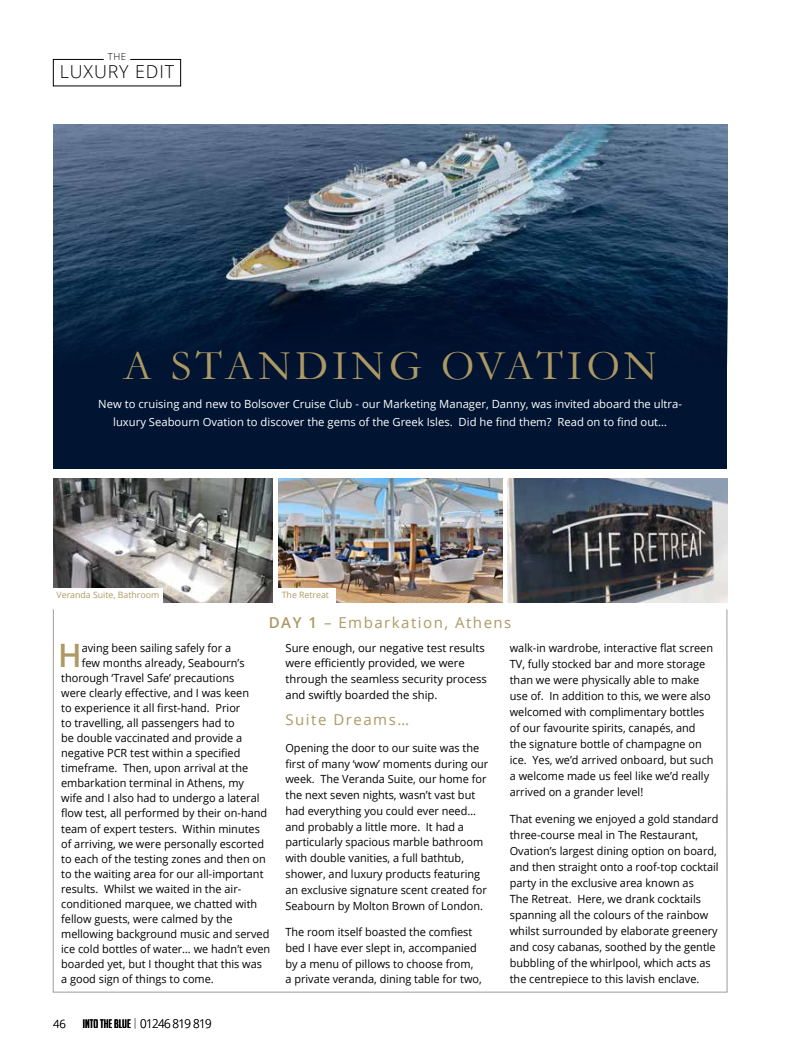
<style>
.page{position:relative;width:798px;height:1063px;background:#fff}
.page>*{position:absolute;margin:0;border:0;box-sizing:border-box;transform-origin:0 0}
.t1{font:42.62px "Garamond";letter-spacing:.1em;color:#ad9963}
.t2{font:600 32.25px "Open Sans";color:#ad9963}
.t3{font:300 17.88px "Open Sans";letter-spacing:.05em;color:#000}
.t4{font:15px "Open Sans";letter-spacing:.1em;color:#ad9963}
.t5{font:12px "Big Noodle Titling";color:#000}
.t6{font:11.25px/16px "Open Sans";color:#000}
.t7{font:11.25px/17.5px "Open Sans";color:#fff;text-align:center}
.t8{font:300 11.25px "Open Sans";color:#000}
.t9{font:300 9.62px "Open Sans";color:#000}
.t10{font:8.75px "Open Sans";color:#ad9963}
.s1{font-weight:600}
.s2{font-family:"Open Sans";font-weight:300}
</style>
<div class="page">
<div style="left:53px;top:124px;width:673px;height:345px;background:#011432"></div>
<img style="left:53px;top:124px;width:673px;height:222px">
<img style="left:53px;top:478px;width:219px;height:124px">
<img style="left:507px;top:478px;width:219px;height:124px">
<img style="left:278px;top:478px;width:224px;height:124px">
<div style="left:52px;top:588px;width:111px;height:15px;background:#fff"></div>
<div style="left:277px;top:588px;width:58px;height:15px;background:#fff"></div>
<svg style="left:53px;top:59px;width:128px;height:27px"></svg>
<p class="t9" style="left:108px;top:50px;width:20px">THE</p>
<h3 class="t3" style="left:60px;top:60px;width:116px">LUXURY EDIT</h3>
<h1 class="t1" style="left:123px;top:340px;width:535px">A STANDING OVATION</h1>
<p class="t7" style="left:98px;top:395px;width:585px">New to cruising and new to Bolsover Cruise Club - our Marketing Manager, Danny, was invited aboard the ultra&shy;luxury Seabourn Ovation to discover the gems of the Greek Isles. Did he find them? Read on to find out…</p>
<p class="t10" style="left:57px;top:589px;width:104px">Veranda Suite, Bathroom</p>
<p class="t10" style="left:282px;top:589px;width:49px">The Retreat</p>
<h3 class="t4" style="left:269px;top:612px;width:244px"><span class="s1">DAY 1</span> – Embarkation, Athens</h3>
<h2 class="t2" style="left:58px;top:633px;width:25px">H</h2>
<p class="t6" style="left:82px;top:639px;width:151px">aving been sailing safely for a</p>
<p class="t6" style="left:82px;top:654px;width:164px">few months already, Seabourn’s</p>
<p class="t6" style="left:61px;top:669px;width:174px">thorough ‘Travel Safe’ precautions</p>
<p class="t6" style="left:61px;top:684px;width:189px">were clearly effective, and I was keen</p>
<p class="t6" style="left:61px;top:700px;width:181px">to experience it all first-hand. Prior</p>
<p class="t6" style="left:61px;top:715px;width:175px">to travelling, all passengers had to</p>
<p class="t6" style="left:61px;top:730px;width:182px">be double vaccinated and provide a</p>
<p class="t6" style="left:61px;top:745px;width:181px">negative PCR test within a specified</p>
<p class="t6" style="left:61px;top:760px;width:188px">timeframe. Then, upon arrival at the</p>
<p class="t6" style="left:61px;top:775px;width:184px">embarkation terminal in Athens, my</p>
<p class="t6" style="left:61px;top:790px;width:200px">wife and I also had to undergo a lateral</p>
<p class="t6" style="left:61px;top:805px;width:207px">flow test, all performed by their on-hand</p>
<p class="t6" style="left:61px;top:820px;width:200px">team of expert testers. Within minutes</p>
<p class="t6" style="left:61px;top:835px;width:204px">of arriving, we were personally escorted</p>
<p class="t6" style="left:61px;top:850px;width:206px">to each of the testing zones and then on</p>
<p class="t6" style="left:61px;top:865px;width:204px">to the waiting area for our all-important</p>
<p class="t6" style="left:61px;top:880px;width:181px">results. Whilst we waited in the air-</p>
<p class="t6" style="left:61px;top:896px;width:197px">conditioned marquee, we chatted with</p>
<p class="t6" style="left:61px;top:911px;width:173px">fellow guests, were calmed by the</p>
<p class="t6" style="left:61px;top:926px;width:209px">mellowing background music and served</p>
<p class="t6" style="left:61px;top:941px;width:210px">ice cold bottles of water… we hadn’t even</p>
<p class="t6" style="left:61px;top:956px;width:202px">boarded yet, but I thought that this was</p>
<p class="t6" style="left:61px;top:971px;width:154px">a good sign of things to come.</p>
<p class="t8" style="left:53px;top:1016px;width:14px">46</p>
<p class="t5" style="left:83px;top:1017px;width:130px">INTO THE BLUE <span class="s2">01246 819 819</span></p>
<p class="t6" style="left:285px;top:639px;width:203px">Sure enough, our negative test results were efficiently provided, we were through the seamless security process and swiftly boarded the ship.</p>
<h3 class="t4" style="left:285px;top:710px;width:125px">Suite Dreams…</h3>
<p class="t6" style="left:285px;top:740px;width:204px">Opening the door to our suite was the first of many ‘wow’ moments during our week. The Veranda Suite, our home for the next seven nights, wasn’t vast but had everything you could ever need… and probably a little more. It had a particularly spacious marble bathroom with double vanities, a full bathtub, shower, and luxury products featuring an exclusive signature scent created for Seabourn by Molton Brown of London.</p>
<p class="t6" style="left:285px;top:924px;width:198px">The room itself boasted the comfiest bed I have ever slept in, accompanied by a menu of pillows to choose from, a private veranda, dining table for two,</p>
<p class="t6" style="left:509px;top:639px;width:205px">walk-in wardrobe, interactive flat screen TV, fully stocked bar and more storage than we were physically able to make use of. In addition to this, we were also welcomed with complimentary bottles of our favourite spirits, canapés, and the signature bottle of champagne on ice. Yes, we’d arrived onboard, but such a welcome made us feel like we’d really arrived on a grander level!</p>
<p class="t6" style="left:509px;top:810px;width:210px">That evening we enjoyed a gold standard three-course meal in The Restaurant, Ovation’s largest dining option on board, and then straight onto a roof-top cocktail party in the exclusive area known as<br>The Retreat. Here, we drank cocktails spanning all the colours of the rainbow whilst surrounded by elaborate greenery and cosy cabanas, soothed by the gentle bubbling of the whirlpool, which acts as the centrepiece to this lavish enclave.</p>
</div>
